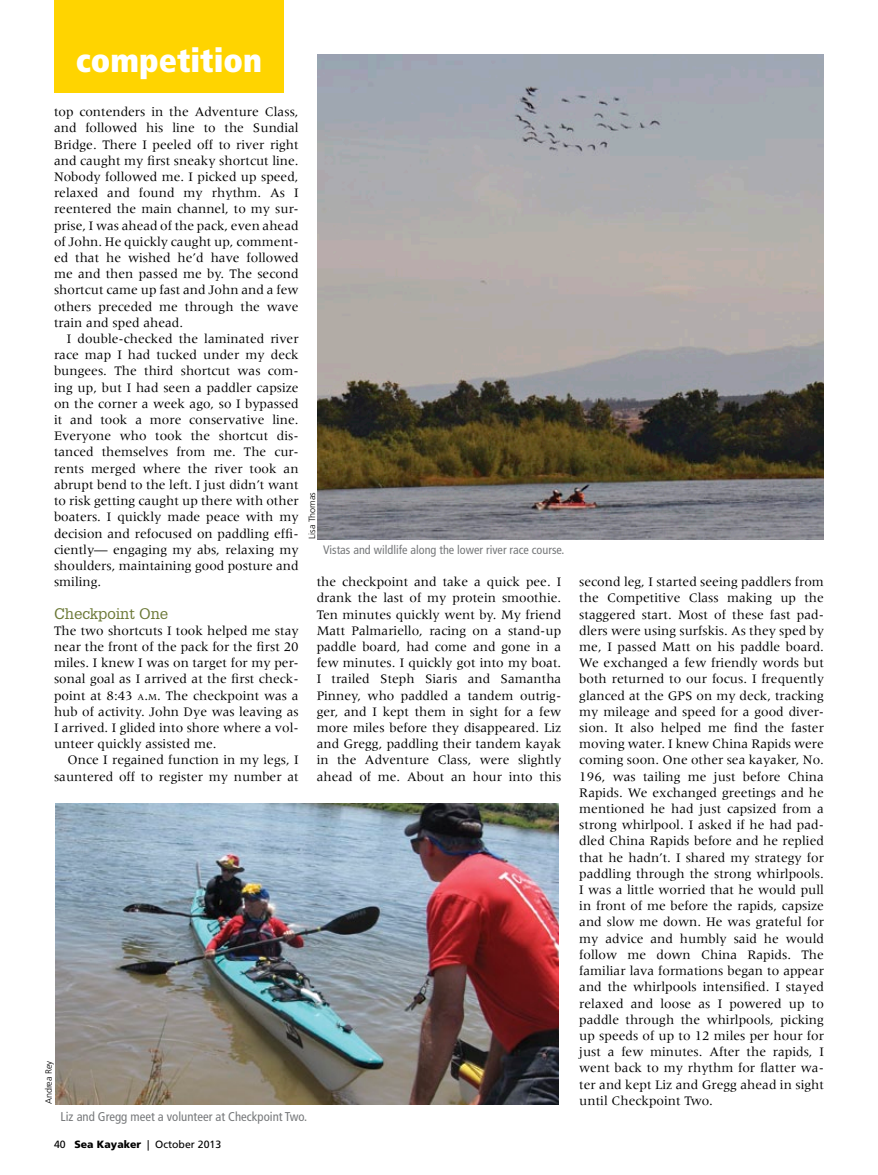
<style>
.page{position:relative;width:878px;height:1175px;background:#fff}
.page>*{position:absolute;margin:0;border:0;box-sizing:border-box;transform-origin:0 0}
.t1{font:900 condensed 33px "Frutiger";color:#fff}
.t2{font:15px "Glypha";color:#6b7836}
.t3{font:13.5px/16.2px "Meridien";color:#000;text-align:justify}
.t4{font:condensed 12.75px "Frutiger";color:#76787a}
.t5{font:condensed 12.15px "Frutiger";color:#76787a}
.t6{font:10.5px "Frutiger";color:#000}
.t7{font:300 9px "Frutiger";color:#000}
.s1{font-size:9.45px}
.s2{font-style:inherit}
.s3{font-weight:900}
</style>
<div class="page">
<div style="left:54px;top:0;width:230px;height:92px;background:#ffd400"></div>
<img style="left:318px;top:54px;width:506px;height:485px">
<img style="left:55px;top:803px;width:503px;height:301px">
<h1 class="t1" style="left:76px;top:40px;width:188px">competition</h1>
<p class="t3" style="left:54px;top:104px;width:246px">top contenders in the Adventure Class, and followed his line to the Sundial Bridge. There I peeled off to river right and caught my first sneaky shortcut line.<br>Nobody followed me. I picked up speed, relaxed and found my rhythm. As I reentered the main channel, to my sur&shy;prise, I was ahead of the pack, even ahead of John. He quickly caught up, comment&shy;ed that he wished he’d have followed me and then passed me by. The second shortcut came up fast and John and a few others preceded me through the wave train and sped ahead.</p>
<p class="t3" style="left:54px;top:330px;width:246px;text-indent:13px">I double-checked the laminated river race map I had tucked under my deck bungees. The third shortcut was com&shy;ing up, but I had seen a paddler capsize on the corner a week ago, so I bypassed it and took a more conservative line.<br>Everyone who took the shortcut dis&shy;tanced themselves from me. The cur&shy;rents merged where the river took an abrupt bend to the left. I just didn’t want to risk getting caught up there with other boaters. I quickly made peace with my decision and refocused on paddling effi&shy;ciently— engaging my abs, relaxing my shoulders, maintaining good posture and smiling.</p>
<p class="t2" style="left:54px;top:604px;width:116px">Checkpoint One</p>
<p class="t3" style="left:54px;top:622px;width:246px">The two shortcuts I took helped me stay near the front of the pack for the first 20 miles. I knew I was on target for my per&shy;sonal goal as I arrived at the first check&shy;point at 8:43 <span class="s1">A</span><span class="s2">.</span><span class="s1">M</span><span class="s2">.</span> The checkpoint was a hub of activity. John Dye was leaving as I arrived. I glided into shore where a vol&shy;unteer quickly assisted me.</p>
<p class="t3" style="left:54px;top:752px;width:246px;text-align:right">Once I regained function in my legs, I sauntered off to register my number at</p>
<p class="t7" style="left:44px;top:1104px;width:45px;rotate:-90deg">Andrea Rey</p>
<p class="t7" style="left:307px;top:538px;width:48px;rotate:-90deg">Lisa Thomas</p>
<p class="t5" style="left:323px;top:543px;width:243px">Vistas and wildlife along the lower river race course.</p>
<p class="t3" style="left:317px;top:573px;width:246px">the checkpoint and take a quick pee. I drank the last of my protein smoothie.<br>Ten minutes quickly went by. My friend Matt Palmariello, racing on a stand-up paddle board, had come and gone in a few minutes. I quickly got into my boat.<br>I trailed Steph Siaris and Samantha Pinney, who paddled a tandem outrig&shy;ger, and I kept them in sight for a few more miles before they disappeared. Liz and Gregg, paddling their tandem kayak in the Adventure Class, were slightly ahead of me. About an hour into this</p>
<p class="t3" style="left:579px;top:573px;width:246px">second leg, I started seeing paddlers from the Competitive Class making up the staggered start. Most of these fast pad&shy;dlers were using surfskis. As they sped by me, I passed Matt on his paddle board.<br>We exchanged a few friendly words but both returned to our focus. I frequently glanced at the GPS on my deck, tracking my mileage and speed for a good diver&shy;sion. It also helped me find the faster moving water. I knew China Rapids were coming soon. One other sea kayaker, No.<br>196, was tailing me just before China Rapids. We exchanged greetings and he mentioned he had just capsized from a strong whirlpool. I asked if he had pad&shy;dled China Rapids before and he replied that he hadn’t. I shared my strategy for paddling through the strong whirlpools.<br>I was a little worried that he would pull in front of me before the rapids, capsize and slow me down. He was grateful for my advice and humbly said he would follow me down China Rapids. The familiar lava formations began to appear and the whirlpools intensified. I stayed relaxed and loose as I powered up to paddle through the whirlpools, picking up speeds of up to 12 miles per hour for just a few minutes. After the rapids, I went back to my rhythm for flatter wa&shy;ter and kept Liz and Gregg ahead in sight until Checkpoint Two.</p>
<p class="t4" style="left:61px;top:1108px;width:248px">Liz and Gregg meet a volunteer at Checkpoint Two.</p>
<p class="t6" style="left:54px;top:1138px;width:169px">40 <span class="s3">Sea Kayaker</span> | October 2013</p>
</div>
